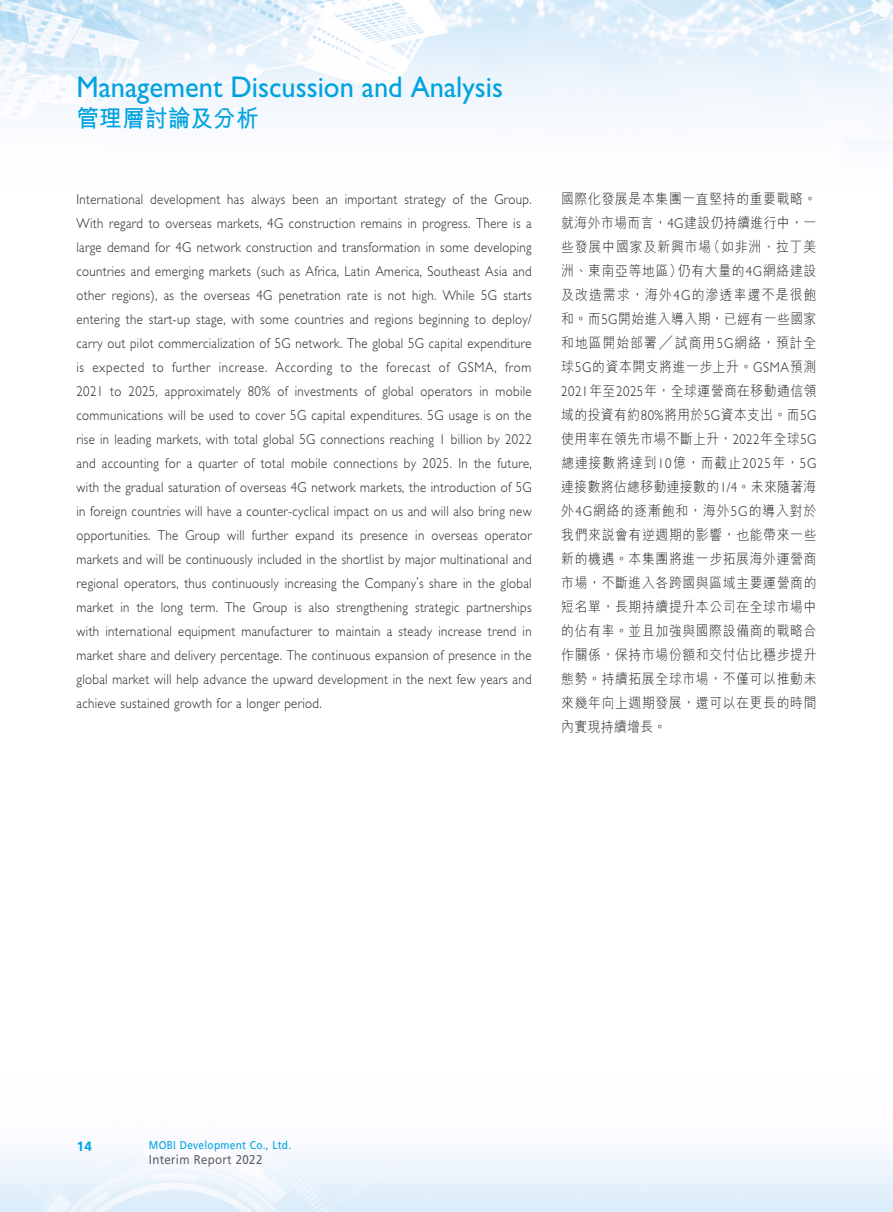
<style>
.page{position:relative;width:893px;height:1212px;background:#fff}
.page>*{position:absolute;margin:0;border:0;box-sizing:border-box;transform-origin:0 0}
.t1{font:30px "Gill Sans Std";color:#00a2df;scale:.95 1}
.t2{font:700 24px "M Hei HK";color:#00a2df;scale:.95 1}
.t3{font:300 14.25px/24px "Gill Sans Std";letter-spacing:.03em;color:#231f20;text-align:justify;scale:.9 1}
.t4{font:300 14.25px/24px "M Hei HK";letter-spacing:.05em;color:#231f20;text-align:justify;scale:.9 1}
.t5{font:700 13.5px "Frutiger LT Std";color:#00a2df}
.t6{font:12.75px "Frutiger LT Std";letter-spacing:.03em;color:#636366;scale:.9 1}
.t7{font:11.25px "Frutiger LT Std";letter-spacing:.03em;color:#00a2df;scale:.9 1}
.s1{font-family:"Gill Sans Std"}
</style>
<div class="page">
<img style="left:0;top:0;width:893px;height:1212px">
<h1 class="t1" style="left:76px;top:70px;width:451px">Management Discussion and Analysis</h1>
<h2 class="t2" style="left:76px;top:101px;width:194px">管理層討論及分析</h2>
<p class="t3" style="left:77px;top:187px;width:507px">International development has always been an important strategy of the Group.<br>With regard to overseas markets, 4G construction remains in progress. There is a large demand for 4G network construction and transformation in some developing countries and emerging markets (such as Africa, Latin America, Southeast Asia and other regions), as the overseas 4G penetration rate is not high. While 5G starts entering the start-up stage, with some countries and regions beginning to deploy/ carry out pilot commercialization of 5G network. The global 5G capital expenditure is expected to further increase. According to the forecast of GSMA, from 2021 to 2025, approximately 80% of investments of global operators in mobile communications will be used to cover 5G capital expenditures. 5G usage is on the rise in leading markets, with total global 5G connections reaching 1 billion by 2022 and accounting for a quarter of total mobile connections by 2025. In the future, with the gradual saturation of overseas 4G network markets, the introduction of 5G in foreign countries will have a counter-cyclical impact on us and will also bring new opportunities. The Group will further expand its presence in overseas operator markets and will be continuously included in the shortlist by major multinational and regional operators, thus continuously increasing the Company’s share in the global market in the long term. The Group is also strengthening strategic partnerships with international equipment manufacturer to maintain a steady increase trend in market share and delivery percentage. The continuous expansion of presence in the global market will help advance the upward development in the next few years and achieve sustained growth for a longer period.</p>
<p class="t4" style="left:561px;top:187px;width:285px">國際化發展是本集團一直堅持的重要戰略。就海外市場而言，<span class="s1">4G</span>建設仍持續進行中，一些發展中國家及新興市場（如非洲、拉丁美洲、東南亞等地區）仍有大量的<span class="s1">4G</span>網絡建設及改造需求，海外<span class="s1">4G</span>的滲透率還不是很飽和。而<span class="s1">5G</span>開始進入導入期，已經有一些國家和地區開始部署╱試商用<span class="s1">5G</span>網絡，預計全球<span class="s1">5G</span>的資本開支將進一步上升。<span class="s1">GSMA</span>預測<span class="s1">2021</span>年至<span class="s1">2025</span>年，全球運營商在移動通信領域的投資有約<span class="s1">80%</span>將用於<span class="s1">5G</span>資本支出。而<span class="s1">5G</span>使用率在領先市場不斷上升，<span class="s1">2022</span>年全球<span class="s1">5G</span>總連接數將達到<span class="s1">10</span>億，而截止<span class="s1">2025</span>年，<span class="s1">5G</span>連接數將佔總移動連接數的<span class="s1">1/4</span>。未來隨著海外<span class="s1">4G</span>網絡的逐漸飽和，海外<span class="s1">5G</span>的導入對於我們來說會有逆週期的影響，也能帶來一些新的機遇。本集團將進一步拓展海外運營商市場，不斷進入各跨國與區域主要運營商的短名單，長期持續提升本公司在全球市場中的佔有率。並且加強與國際設備商的戰略合作關係，保持市場份額和交付佔比穩步提升態勢。持續拓展全球市場，不僅可以推動未來幾年向上週期發展，還可以在更長的時間內實現持續增長。</p>
<p class="t5" style="left:77px;top:1138px;width:17px">14</p>
<p class="t7" style="left:149px;top:1138px;width:160px">MOBI Development Co., Ltd.</p>
<p class="t6" style="left:149px;top:1152px;width:128px">Interim Report 2022</p>
</div>
